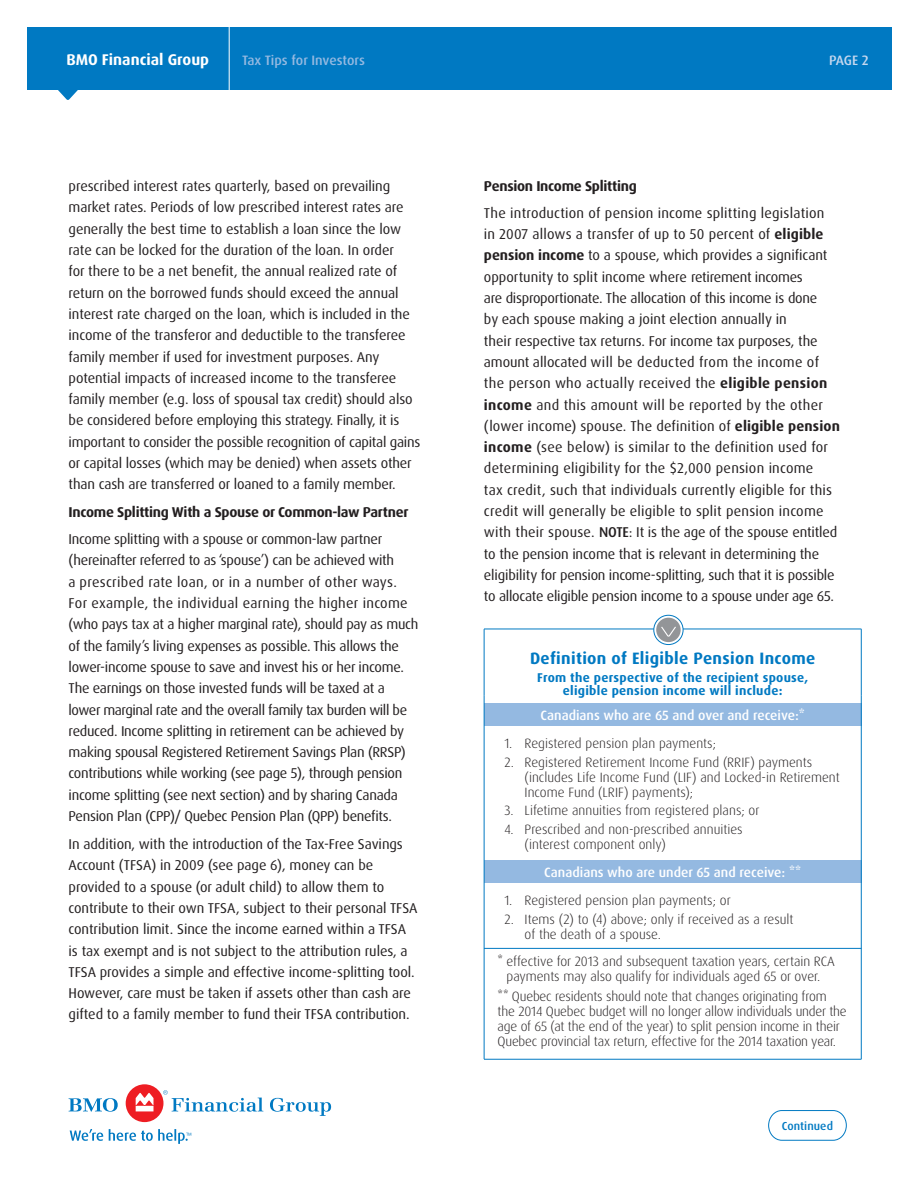
<style>
.page{position:relative;width:918px;height:1188px;background:#fff}
.page>*{position:absolute;margin:0;border:0;box-sizing:border-box;transform-origin:0 0}
.Table_text_base{font:700 16.5px "Dax Pro";letter-spacing:.02em;color:#0079c2}
.Legal_entity_text{font:700 15.6px "Dax Pro";color:#fff}
.Body{font:14.25px/21.3px "Dax Pro";letter-spacing:-.005em;color:#231f20}
.SUB_HEAD_LEVEL_2{font:700 14.25px "Dax Pro";letter-spacing:-.02em;color:#231f20}
.Legal_entity_text-2{font:500 13.65px "Dax Pro";color:#94b9e1}
.Legal_entity_text-3{font:500 13.65px "Dax Pro";color:#c6d8ef}
.side_bar_text_1{font:300 13.5px/15px "Dax Pro";letter-spacing:-.005em;color:#231f20}
.side_bar_text_1-2{font:500 13.5px "Dax Pro";color:#fff}
.Table_text_base-2{font:700 12.75px/13.5px "Dax Pro";letter-spacing:.02em;color:#0079c2;text-align:center}
.t1{font:500 11.55px "Dax Pro";letter-spacing:.01em;color:#0079c2}
.s1{font-weight:700}
.s2{font-family:"Dax";font-weight:500}
</style>
<div class="page">
<div style="left:27px;top:28px;width:865px;height:62px;background:#0079c2"></div>
<svg style="left:58px;top:90px;width:20px;height:10px"></svg>
<hr style="left:229px;top:13px;width:1px;height:81px;background:#fff">
<div style="left:484px;top:860px;width:377px;height:22px;background:#94b9e1"></div>
<div style="left:484px;top:704px;width:377px;height:22px;background:#94b9e1"></div>
<svg style="left:69px;top:1098px;width:49px;height:14px"></svg>
<div style="left:126px;top:1084px;width:37px;height:38px;background:#ee1d23;border-radius:50%"></div>
<svg style="left:136px;top:1093px;width:18px;height:18px"></svg>
<svg style="left:163px;top:1090px;width:100px;height:22px"></svg>
<svg style="left:270px;top:1098px;width:61px;height:18px"></svg>
<svg style="left:70px;top:1129px;width:33px;height:12px"></svg>
<svg style="left:109px;top:1129px;width:82px;height:15px"></svg>
<svg style="left:768px;top:1110px;width:79px;height:31px"></svg>
<hr style="left:484px;top:629px;width:377px;height:1px;background:#0079c2">
<hr style="left:861px;top:629px;width:1px;height:67px;background:#0079c2">
<hr style="left:861px;top:696px;width:1px;height:363px;background:#0079c2">
<hr style="left:484px;top:629px;width:1px;height:67px;background:#0079c2">
<hr style="left:484px;top:696px;width:1px;height:363px;background:#0079c2">
<hr style="left:484px;top:1059px;width:377px;height:1px;background:#0079c2">
<svg style="left:654px;top:615px;width:29px;height:30px"></svg>
<div style="left:654px;top:615px;width:29px;height:30px;border:1px solid #0079c2;border-radius:50%"></div>
<div style="left:656px;top:618px;width:25px;height:24px;background:#939598;border-radius:50%"></div>
<svg style="left:661px;top:626px;width:15px;height:11px"></svg>
<hr style="left:484px;top:948px;width:377px;height:1px;background:#0079c2">
<p class="Legal_entity_text" style="left:66px;top:50px;width:144px">BMO Financial Group</p>
<p class="Legal_entity_text-2" style="left:242px;top:52px;width:125px">Tax Tips for Investors</p>
<p class="Legal_entity_text-3" style="left:829px;top:52px;width:41px">PAGE 2</p>
<p class="Body" style="left:69px;top:176px;width:353px">prescribed interest rates quarterly, based on prevailing market rates. Periods of low prescribed interest rates are generally the best time to establish a loan since the low rate can be locked for the duration of the loan. In order<br>for there to be a net benefit, the annual realized rate of return on the borrowed funds should exceed the annual interest rate charged on the loan, which is included in the income of the transferor and deductible to the transferee family member if used for investment purposes. Any potential impacts of increased income to the transferee family member (e.g. loss of spousal tax credit) should also be considered before employing this strategy. Finally, it is important to consider the possible recognition of capital gains or capital losses (which may be denied) when assets other than cash are transferred or loaned to a family member.</p>
<p class="SUB_HEAD_LEVEL_2" style="left:69px;top:503px;width:341px">Income Splitting With a Spouse or Common-law Partner</p>
<p class="Body" style="left:69px;top:529px;width:351px">Income splitting with a spouse or common-law partner (hereinafter referred to as ‘spouse’) can be achieved with<br>a prescribed rate loan, or in a number of other ways.<br>For example, the individual earning the higher income (who pays tax at a higher marginal rate), should pay as much of the family’s living expenses as possible. This allows the lower-income spouse to save and invest his or her income.<br>The earnings on those invested funds will be taxed at a lower marginal rate and the overall family tax burden will be reduced. Income splitting in retirement can be achieved by making spousal Registered Retirement Savings Plan (RRSP) contributions while working (see page 5), through pension income splitting (see next section) and by sharing Canada Pension Plan (CPP)/ Quebec Pension Plan (QPP) benefits.</p>
<p class="Body" style="left:69px;top:834px;width:351px">In addition, with the introduction of the Tax-Free Savings Account (TFSA) in 2009 (see page 6), money can be provided to a spouse (or adult child) to allow them to contribute to their own TFSA, subject to their personal TFSA contribution limit. Since the income earned within a TFSA is tax exempt and is not subject to the attribution rules, a TFSA provides a simple and effective income-splitting tool.<br>However, care must be taken if assets other than cash are gifted to a family member to fund their TFSA contribution.</p>
<p class="SUB_HEAD_LEVEL_2" style="left:484px;top:177px;width:154px">Pension Income Splitting</p>
<p class="Body" style="left:484px;top:202px;width:357px">The introduction of pension income splitting legislation<br>in 2007 allows a transfer of up to 50 percent of <span class="s1">eligible pension income</span> to a spouse, which provides a significant opportunity to split income where retirement incomes<br>are disproportionate. The allocation of this income is done<br>by each spouse making a joint election annually in<br>their respective tax returns. For income tax purposes, the amount allocated will be deducted from the income of the person who actually received the <span class="s1">eligible pension income</span> and this amount will be reported by the other (lower income) spouse. The definition of <span class="s1">eligible pension income</span> (see below) is similar to the definition used for determining eligibility for the $2,000 pension income<br>tax credit, such that individuals currently eligible for this credit will generally be eligible to split pension income with their spouse. <span class="s2">NOTE</span>: It is the age of the spouse entitled to the pension income that is relevant in determining the eligibility for pension income-splitting, such that it is possible to allocate eligible pension income to a spouse under age 65.</p>
<p class="Table_text_base" style="left:530px;top:648px;width:287px">Definition of Eligible Pension Income</p>
<p class="Table_text_base-2" style="left:537px;top:671px;width:272px">From the perspective of the recipient spouse, eligible pension income will include:</p>
<p class="side_bar_text_1-2" style="left:541px;top:706px;width:266px">Canadians who are 65 and over and receive:*</p>
<p class="side_bar_text_1" style="left:504px;top:736px;width:213px">1. Registered pension plan payments;</p>
<p class="side_bar_text_1" style="left:525px;top:755px;width:317px;text-indent:-20px">2. Registered Retirement Income Fund (RRIF) payments (includes Life Income Fund (LIF) and Locked-in Retirement<br>Income Fund (LRIF) payments);</p>
<p class="side_bar_text_1" style="left:504px;top:803px;width:257px">3. Lifetime annuities from registered plans; or</p>
<p class="side_bar_text_1" style="left:525px;top:822px;width:220px;text-indent:-20px">4. Prescribed and non-prescribed annuities (interest component only)</p>
<p class="side_bar_text_1-2" style="left:544px;top:863px;width:258px">Canadians who are under 65 and receive: **</p>
<p class="side_bar_text_1" style="left:504px;top:893px;width:228px">1. Registered pension plan payments; or</p>
<p class="side_bar_text_1" style="left:525px;top:912px;width:271px;text-indent:-20px">2. Items (2) to (4) above; only if received as a result of the death of a spouse.</p>
<p class="side_bar_text_1" style="left:498px;top:954px;width:339px;text-align:center">* effective for 2013 and subsequent taxation years, certain RCA payments may also qualify for individuals aged 65 or over.</p>
<p class="side_bar_text_1" style="left:498px;top:989px;width:351px">** Quebec residents should note that changes originating from the 2014 Quebec budget will no longer allow individuals under the age of 65 (at the end of the year) to split pension income in their Quebec provincial tax return, effective for the 2014 taxation year.</p>
<p class="t1" style="left:782px;top:1119px;width:53px">Continued</p>
</div>
